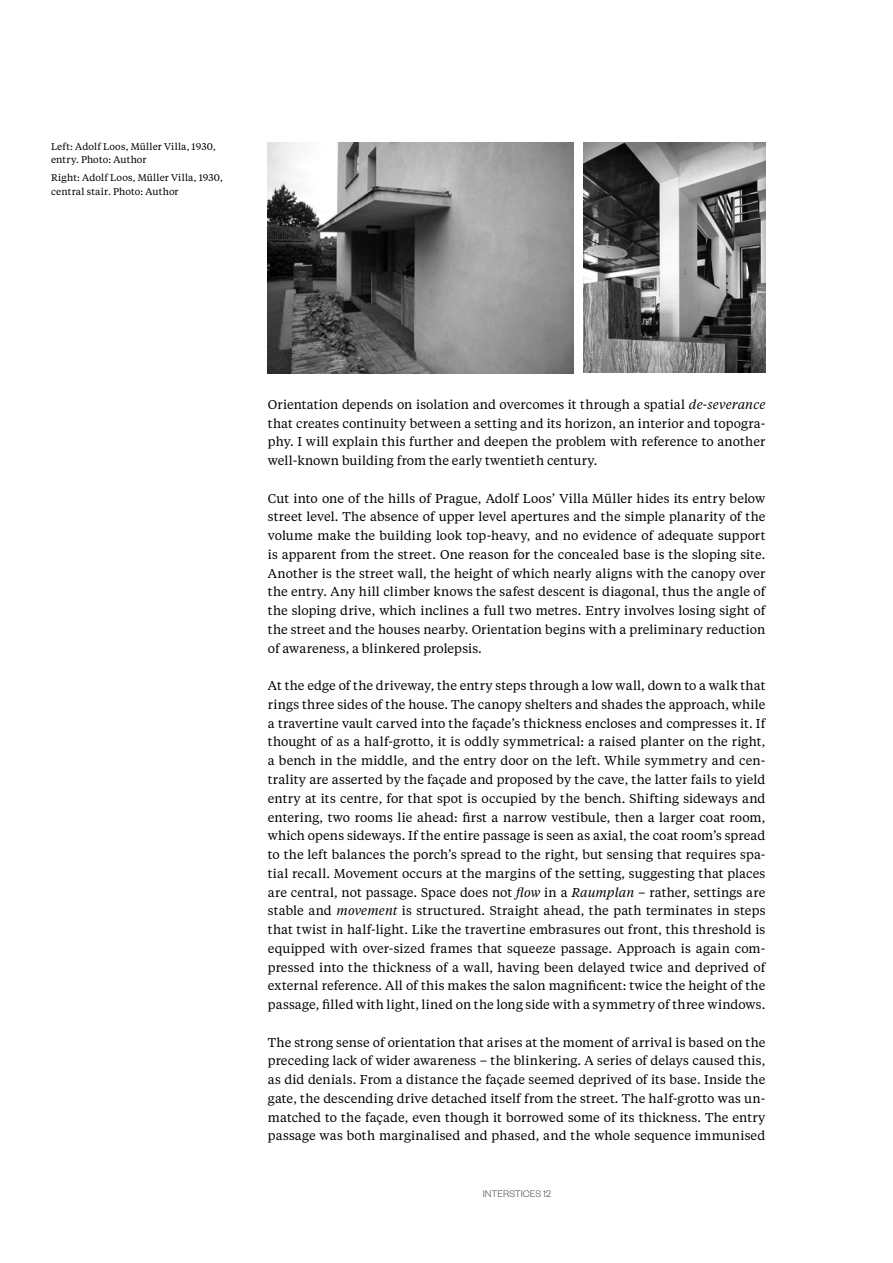
<style>
.page{position:relative;width:893px;height:1263px;background:#fff}
.page>*{position:absolute;margin:0;border:0;box-sizing:border-box;transform-origin:0 0}
.t1{font:12.75px/18.8px "Tiempos Text";letter-spacing:.01em;color:#000;text-align:justify}
.t2{font:300 10.5px "Founders Grotesk";color:#58595b}
.t3{font:9.75px/13.5px "Tiempos Text";letter-spacing:.015em;color:#000}
.s1{font-style:italic}
</style>
<div class="page">
<img style="left:268px;top:142px;width:305px;height:231px">
<img style="left:583px;top:142px;width:182px;height:231px">
<p class="t3" style="left:51px;top:139px;width:166px">Left: Adolf Loos, Müller Villa, 1930, entry. Photo: Author</p>
<p class="t3" style="left:51px;top:170px;width:173px">Right: Adolf Loos, Müller Villa, 1930, central stair. Photo: Author</p>
<p class="t1" style="left:268px;top:394px;width:499px">Orientation depends on isolation and overcomes it through a spatial <span class="s1">de-severance </span>that creates continuity between a setting and its horizon, an interior and topogra&shy;phy. I will explain this further and deepen the problem with reference to another well-known building from the early twentieth century.</p>
<p class="t1" style="left:268px;top:488px;width:499px">Cut into one of the hills of Prague, Adolf Loos’ Villa Müller hides its entry below street level. The absence of upper level apertures and the simple planarity of the volume make the building look top-heavy, and no evidence of adequate support is apparent from the street. One reason for the concealed base is the sloping site.<br>Another is the street wall, the height of which nearly aligns with the canopy over the entry. Any hill climber knows the safest descent is diagonal, thus the angle of the sloping drive, which inclines a full two metres. Entry involves losing sight of the street and the houses nearby. Orientation begins with a preliminary reduction of awareness, a blinkered prolepsis.</p>
<p class="t1" style="left:268px;top:676px;width:499px">At the edge of the driveway, the entry steps through a low wall, down to a walk that rings three sides of the house. The canopy shelters and shades the approach, while a travertine vault carved into the façade’s thickness encloses and compresses it. If thought of as a half-grotto, it is oddly symmetrical: a raised planter on the right, a bench in the middle, and the entry door on the left. While symmetry and cen&shy;trality are asserted by the façade and proposed by the cave, the latter fails to yield entry at its centre, for that spot is occupied by the bench. Shifting sideways and entering, two rooms lie ahead: first a narrow vestibule, then a larger coat room, which opens sideways. If the entire passage is seen as axial, the coat room’s spread to the left balances the porch’s spread to the right, but sensing that requires spa&shy;tial recall. Movement occurs at the margins of the setting, suggesting that places are central, not passage. Space does not <span class="s1">flow</span> in a <span class="s1">Raumplan</span> – rather, settings are stable and <span class="s1">movement</span> is structured. Straight ahead, the path terminates in steps that twist in half-light. Like the travertine embrasures out front, this threshold is equipped with over-sized frames that squeeze passage. Approach is again com&shy;pressed into the thickness of a wall, having been delayed twice and deprived of external reference. All of this makes the salon magnificent: twice the height of the passage, filled with light, lined on the long side with a symmetry of three windows.</p>
<p class="t1" style="left:268px;top:1032px;width:499px">The strong sense of orientation that arises at the moment of arrival is based on the preceding lack of wider awareness – the blinkering. A series of delays caused this, as did denials. From a distance the façade seemed deprived of its base. Inside the gate, the descending drive detached itself from the street. The half-grotto was un&shy;matched to the façade, even though it borrowed some of its thickness. The entry passage was both marginalised and phased, and the whole sequence immunised</p>
<p class="t2" style="left:483px;top:1187px;width:70px">INTERSTICES 12</p>
</div>
